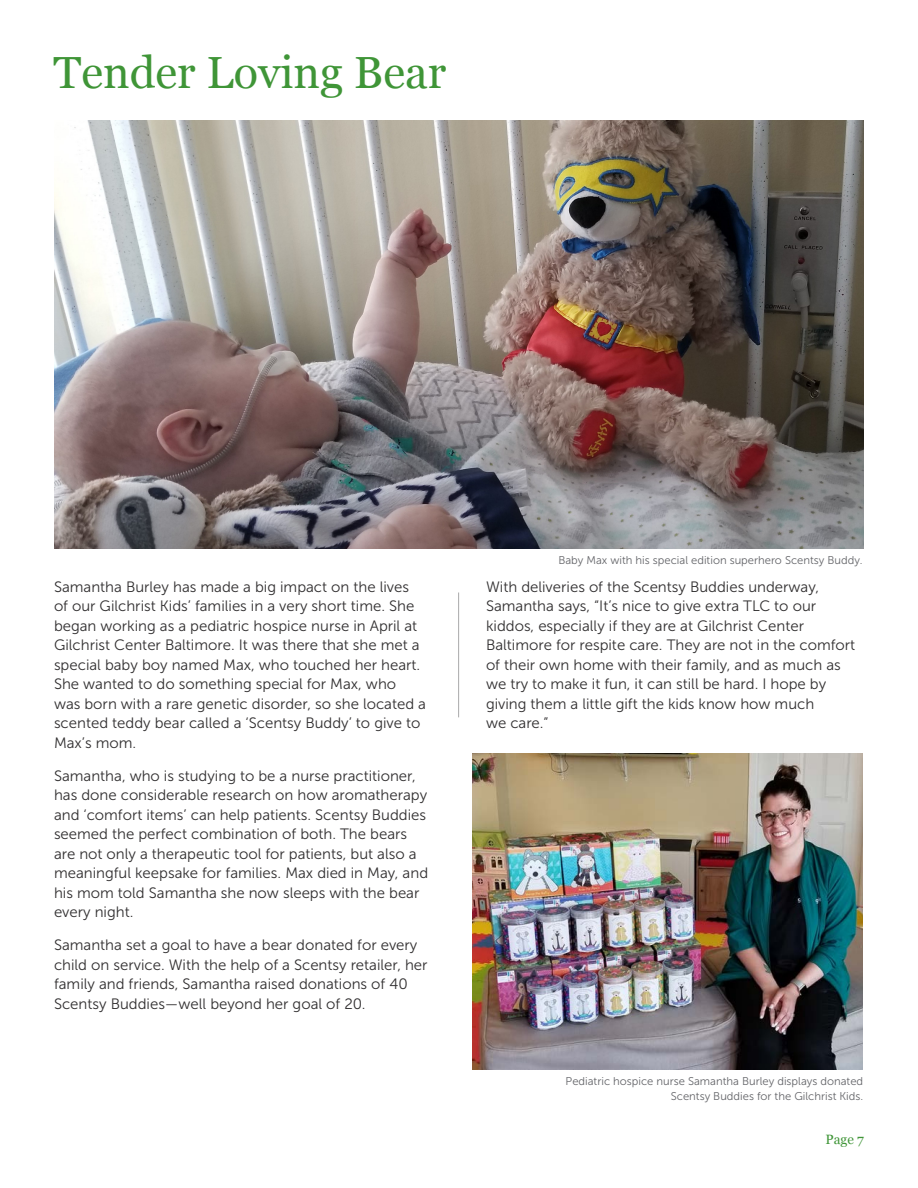
<style>
.page{position:relative;width:918px;height:1188px;background:#fff}
.page>*{position:absolute;margin:0;border:0;box-sizing:border-box;transform-origin:0 0}
.Article-Header{font:45px "Georgia";color:#3f9537}
.Article-Text{font:15px/19.5px "Museo Sans 300";color:#312f30}
.t1{font:13.5px "Georgia";color:#3f9537}
.Image-Caption{font:11.25px/15px "Museo Sans 300";color:#646569;text-align:right}
</style>
<div class="page">
<img style="left:54px;top:120px;width:810px;height:429px">
<img style="left:473px;top:754px;width:390px;height:315px">
<hr style="left:458px;top:592px;width:1px;height:125px;background:#a9a9aa">
<p class="Article-Header" style="left:54px;top:45px;width:394px">Tender Loving Bear</p>
<p class="Article-Text" style="left:54px;top:577px;width:374px">Samantha Burley has made a big impact on the lives of our Gilchrist Kids’ families in a very short time. She began working as a pediatric hospice nurse in April at Gilchrist Center Baltimore. It was there that she met a special baby boy named Max, who touched her heart.<br>She wanted to do something special for Max, who was born with a rare genetic disorder, so she located a scented teddy bear called a ‘Scentsy Buddy’ to give to Max’s mom.</p>
<p class="Article-Text" style="left:54px;top:766px;width:376px">Samantha, who is studying to be a nurse practitioner, has done considerable research on how aromatherapy and ‘comfort items’ can help patients. Scentsy Buddies seemed the perfect combination of both. The bears are not only a therapeutic tool for patients, but also a meaningful keepsake for families. Max died in May, and his mom told Samantha she now sleeps with the bear every night.</p>
<p class="Article-Text" style="left:54px;top:935px;width:375px">Samantha set a goal to have a bear donated for every child on service. With the help of a Scentsy retailer, her family and friends, Samantha raised donations of 40<br>Scentsy Buddies—well beyond her goal of 20.</p>
<p class="Image-Caption" style="left:558px;top:553px;width:306px">Baby Max with his special edition superhero Scentsy Buddy.</p>
<p class="Article-Text" style="left:486px;top:577px;width:371px">With deliveries of the Scentsy Buddies underway, Samantha says, “It’s nice to give extra TLC to our kiddos, especially if they are at Gilchrist Center Baltimore for respite care. They are not in the comfort of their own home with their family, and as much as we try to make it fun, it can still be hard. I hope by giving them a little gift the kids know how much<br>we care.”</p>
<p class="Image-Caption" style="left:566px;top:1073px;width:299px">Pediatric hospice nurse Samantha Burley displays donated<br>Scentsy Buddies for the Gilchrist Kids.</p>
<p class="t1" style="left:826px;top:1131px;width:40px">Page 7</p>
</div>
